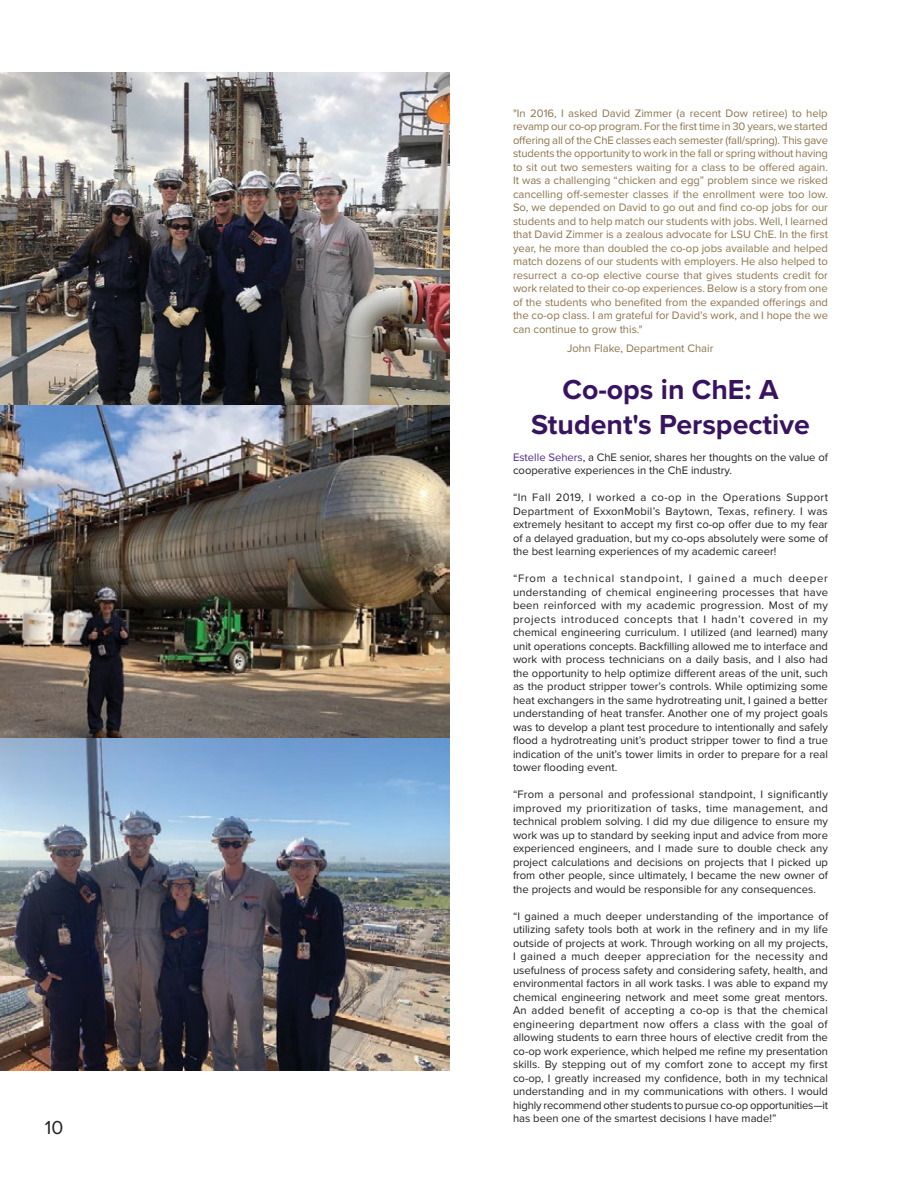
<style>
.page{position:relative;width:918px;height:1188px;background:#fff}
.page>*{position:absolute;margin:0;border:0;box-sizing:border-box;transform-origin:0 0}
.t1{font:700 28.5px/34.2px "Proxima Nova";color:#381460;text-align:center}
.t2{font:19.5px "Proxima Nova";color:#231f20}
.t3{font:11.25px/13.5px "Proxima Nova";color:#231f20;text-align:justify}
.t4{font:11.25px/13.5px "Proxima Nova";color:#8c734b;text-align:justify}
.s1{color:#4f2984}
</style>
<div class="page">
<img style="left:0;top:72px;width:450px;height:999px">
<h2 class="t2" style="left:45px;top:1113px;width:20px">10</h2>
<p class="t4" style="left:513px;top:106px;width:317px">"In 2016, I asked David Zimmer (a recent Dow retiree) to help revamp our co-op program. For the first time in 30 years, we started offering all of the ChE classes each semester (fall/spring). This gave students the opportunity to work in the fall or spring without having to sit out two semesters waiting for a class to be offered again.<br>It was a challenging “chicken and egg” problem since we risked cancelling off-semester classes if the enrollment were too low.<br>So, we depended on David to go out and find co-op jobs for our students and to help match our students with jobs. Well, I learned that David Zimmer is a zealous advocate for LSU ChE. In the first year, he more than doubled the co-op jobs available and helped match dozens of our students with employers. He also helped to resurrect a co-op elective course that gives students credit for work related to their co-op experiences. Below is a story from one of the students who benefited from the expanded offerings and the co-op class. I am grateful for David’s work, and I hope the we can continue to grow this."</p>
<p class="t4" style="left:567px;top:341px;width:148px">John Flake, Department Chair</p>
<p class="t1" style="left:531px;top:372px;width:280px">Co-ops in ChE: A<br>Student's Perspective</p>
<p class="t3" style="left:513px;top:450px;width:316px"><span class="s1">Estelle Sehers</span>, a ChE senior, shares her thoughts on the value of cooperative experiences in the ChE industry.</p>
<p class="t3" style="left:513px;top:490px;width:317px">“In Fall 2019, I worked a co-op in the Operations Support Department of ExxonMobil’s Baytown, Texas, refinery. I was extremely hesitant to accept my first co-op offer due to my fear of a delayed graduation, but my co-ops absolutely were some of the best learning experiences of my academic career!</p>
<p class="t3" style="left:513px;top:571px;width:317px">“From a technical standpoint, I gained a much deeper understanding of chemical engineering processes that have been reinforced with my academic progression. Most of my projects introduced concepts that I hadn’t covered in my chemical engineering curriculum. I utilized (and learned) many unit operations concepts. Backfilling allowed me to interface and work with process technicians on a daily basis, and I also had the opportunity to help optimize different areas of the unit, such as the product stripper tower’s controls. While optimizing some heat exchangers in the same hydrotreating unit, I gained a better understanding of heat transfer. Another one of my project goals was to develop a plant test procedure to intentionally and safely flood a hydrotreating unit’s product stripper tower to find a true indication of the unit’s tower limits in order to prepare for a real tower flooding event.</p>
<p class="t3" style="left:513px;top:787px;width:317px">“From a personal and professional standpoint, I significantly improved my prioritization of tasks, time management, and technical problem solving. I did my due diligence to ensure my work was up to standard by seeking input and advice from more experienced engineers, and I made sure to double check any project calculations and decisions on projects that I picked up from other people, since ultimately, I became the new owner of the projects and would be responsible for any consequences.</p>
<p class="t3" style="left:513px;top:909px;width:317px">“I gained a much deeper understanding of the importance of utilizing safety tools both at work in the refinery and in my life outside of projects at work. Through working on all my projects, I gained a much deeper appreciation for the necessity and usefulness of process safety and considering safety, health, and environmental factors in all work tasks. I was able to expand my chemical engineering network and meet some great mentors.<br>An added benefit of accepting a co-op is that the chemical engineering department now offers a class with the goal of allowing students to earn three hours of elective credit from the co-op work experience, which helped me refine my presentation skills. By stepping out of my comfort zone to accept my first co-op, I greatly increased my confidence, both in my technical understanding and in my communications with others. I would highly recommend other students to pursue co-op opportunities—it has been one of the smartest decisions I have made!”</p>
</div>
